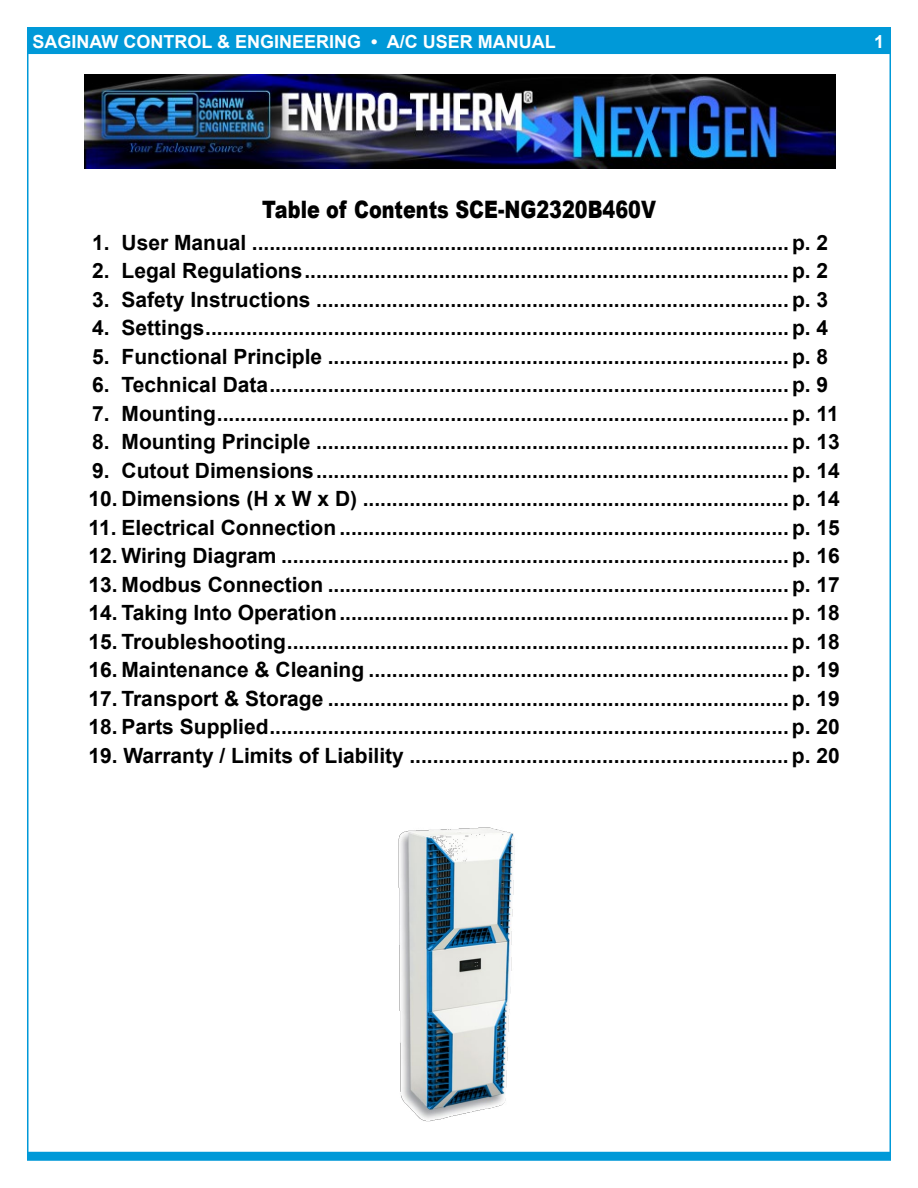
<style>
.page{position:relative;width:918px;height:1188px;background:#fff}
.page>*{position:absolute;margin:0;border:0;box-sizing:border-box;transform-origin:0 0}
.t1{font:900 24px "Arial";color:#000;scale:.8 1}
.t2{font:700 21px "Arial";color:#000}
.t3{font:700 18px "Arial";color:#fff}
.s1{font-weight:400;font-size:12px;color:#000}
</style>
<div class="page">
<div style="left:27px;top:1152px;width:864px;height:9px;background:#0099d8"></div>
<div style="left:27px;top:27px;width:864px;height:27px;background:#0099d8"></div>
<img style="left:84px;top:74px;width:751px;height:94px">
<img style="left:398px;top:827px;width:117px;height:295px">
<p class="t3" style="left:28px;top:29px;width:529px"><span class="s1">B</span>SAGINAW CONTROL &amp; ENGINEERING • A/C USER MANUAL</p>
<p class="t3" style="left:874px;top:29px;width:12px">1</p>
<p class="t1" style="left:262px;top:192px;width:494px">Table of Contents SCE-NG2320B460V</p>
<p class="t2" style="left:92px;top:227px;width:738px">1. User Manual ............................................................................................p. 2</p>
<p class="t2" style="left:92px;top:256px;width:738px">2. Legal Regulations...................................................................................p. 2</p>
<p class="t2" style="left:92px;top:284px;width:738px">3. Safety Instructions .................................................................................p. 3</p>
<p class="t2" style="left:92px;top:313px;width:738px">4. Settings....................................................................................................p. 4</p>
<p class="t2" style="left:92px;top:341px;width:738px">5. Functional Principle ...............................................................................p. 8</p>
<p class="t2" style="left:92px;top:370px;width:738px">6. Technical Data.........................................................................................p. 9</p>
<p class="t2" style="left:92px;top:398px;width:748px">7. Mounting..................................................................................................p. 11</p>
<p class="t2" style="left:92px;top:427px;width:749px">8. Mounting Principle .................................................................................p. 13</p>
<p class="t2" style="left:92px;top:455px;width:749px">9. Cutout Dimensions.................................................................................p. 14</p>
<p class="t2" style="left:89px;top:484px;width:753px">10. Dimensions (H x W x D) .........................................................................p. 14</p>
<p class="t2" style="left:89px;top:512px;width:753px">11. Electrical Connection.............................................................................p. 15</p>
<p class="t2" style="left:89px;top:541px;width:753px">12. Wiring Diagram .......................................................................................p. 16</p>
<p class="t2" style="left:89px;top:569px;width:753px">13. Modbus Connection ...............................................................................p. 17</p>
<p class="t2" style="left:89px;top:598px;width:753px">14. Taking Into Operation.............................................................................p. 18</p>
<p class="t2" style="left:88px;top:626px;width:753px">15. Troubleshooting......................................................................................p. 18</p>
<p class="t2" style="left:88px;top:655px;width:753px">16. Maintenance &amp; Cleaning ........................................................................p. 19</p>
<p class="t2" style="left:88px;top:683px;width:753px">17. Transport &amp; Storage ...............................................................................p. 19</p>
<p class="t2" style="left:88px;top:712px;width:753px">18. Parts Supplied.........................................................................................p. 20</p>
<p class="t2" style="left:88px;top:740px;width:753px">19. Warranty / Limits of Liability .................................................................p. 20</p>
</div>
